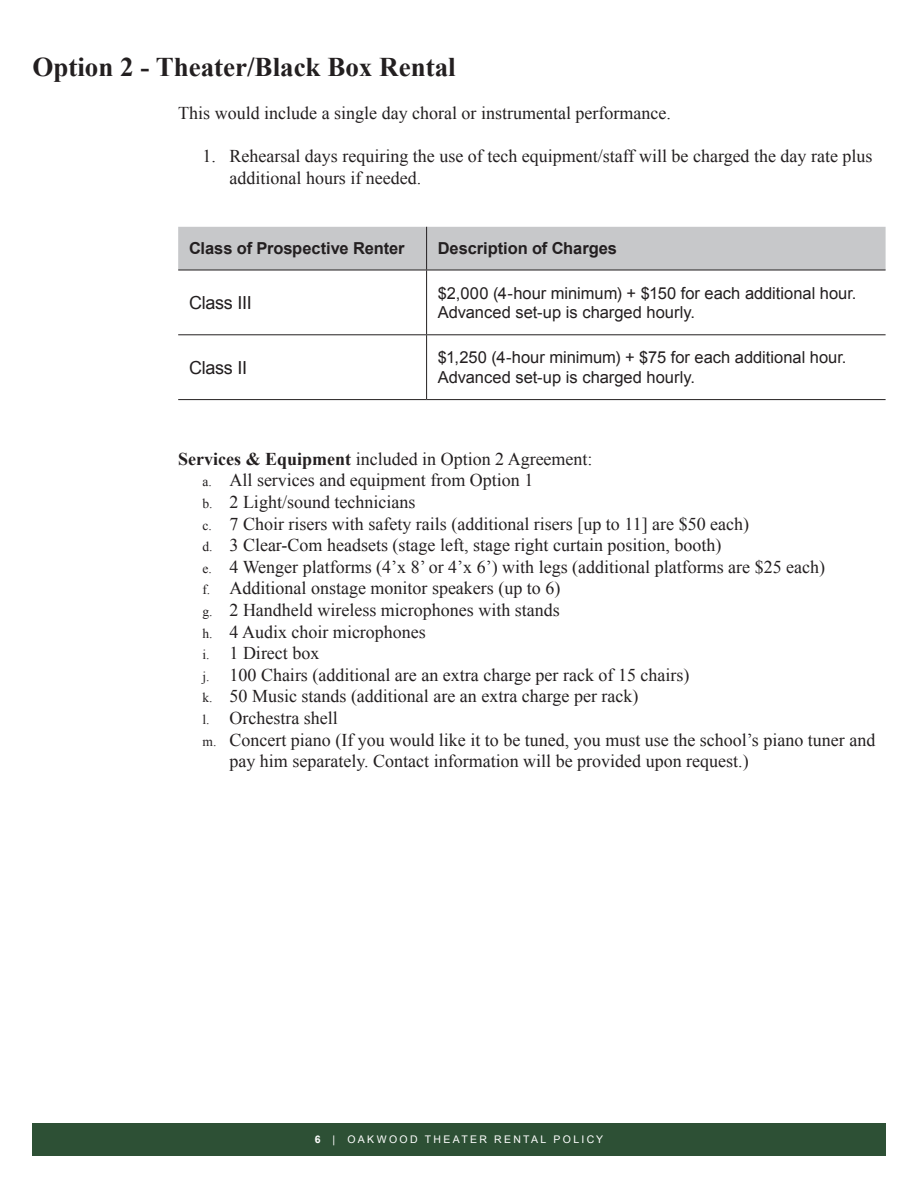
<style>
.page{position:relative;width:918px;height:1188px;background:#fff}
.page>*{position:absolute;margin:0;border:0;box-sizing:border-box;transform-origin:0 0}
.t1{font:700 27px "Times New Roman";color:#231f20}
.t2{font:18px/21.6px "Times New Roman";color:#231f20}
.t3{font:18px "Arial";letter-spacing:-.02em;color:#231f20}
.t4{font:16.5px "Arial";letter-spacing:-.005em;color:#231f20}
.t5{font:700 16.5px "Arial";letter-spacing:-.005em;color:#231f20}
.t6{font:10.5px "Arial";letter-spacing:.22em;color:#fff}
.s1{font-weight:700}
.s2{font-size:13.5px}
</style>
<div class="page">
<div style="left:32px;top:1123px;width:854px;height:33px;background:#2d5035"></div>
<div style="left:178px;top:227px;width:708px;height:43px;background:#c7c8ca"></div>
<hr style="left:426px;top:270px;width:1px;height:64px;background:#231f20">
<hr style="left:178px;top:334px;width:249px;height:1px;background:#231f20">
<hr style="left:427px;top:334px;width:459px;height:1px;background:#231f20">
<hr style="left:426px;top:335px;width:1px;height:64px;background:#231f20">
<hr style="left:178px;top:270px;width:249px;height:1px;background:#231f20">
<hr style="left:427px;top:270px;width:459px;height:1px;background:#231f20">
<hr style="left:178px;top:399px;width:249px;height:1px;background:#231f20">
<hr style="left:427px;top:399px;width:459px;height:1px;background:#231f20">
<hr style="left:426px;top:227px;width:1px;height:43px;background:#231f20">
<p class="t1" style="left:32px;top:48px;width:425px">Option 2 - Theater/Black Box Rental</p>
<p class="t2" style="left:178px;top:102px;width:494px">This would include a single day choral or instrumental performance.</p>
<p class="t2" style="left:230px;top:145px;width:645px;text-indent:-27px">1. Rehearsal days requiring the use of tech equipment/staff will be charged the day rate plus additional hours if needed.</p>
<p class="t5" style="left:189px;top:238px;width:217px">Class of Prospective Renter</p>
<p class="t5" style="left:438px;top:238px;width:181px">Description of Charges</p>
<p class="t3" style="left:189px;top:291px;width:64px">Class III</p>
<p class="t4" style="left:438px;top:282px;width:420px">$2,000 (4-hour minimum) + $150 for each additional hour.</p>
<p class="t4" style="left:438px;top:302px;width:259px">Advanced set-up is charged hourly.</p>
<p class="t3" style="left:189px;top:356px;width:60px">Class II</p>
<p class="t4" style="left:438px;top:347px;width:410px">$1,250 (4-hour minimum) + $75 for each additional hour.</p>
<p class="t4" style="left:438px;top:367px;width:259px">Advanced set-up is charged hourly.</p>
<p class="t2" style="left:178px;top:448px;width:416px"><span class="s1">Services &amp; Equipment</span> included in Option 2 Agreement:</p>
<p class="t2" style="left:202px;top:469px;width:332px"><span class="s2">a.</span> All services and equipment from Option 1</p>
<p class="t2" style="left:202px;top:491px;width:214px"><span class="s2">b.</span> 2 Light/sound technicians</p>
<p class="t2" style="left:202px;top:512px;width:548px"><span class="s2">c.</span> 7 Choir risers with safety rails (additional risers [up to 11] are $50 each)</p>
<p class="t2" style="left:202px;top:534px;width:521px"><span class="s2">d.</span> 3 Clear-Com headsets (stage left, stage right curtain position, booth)</p>
<p class="t2" style="left:202px;top:556px;width:624px"><span class="s2">e.</span> 4 Wenger platforms (4’x 8’ or 4’x 6’) with legs (additional platforms are $25 each)</p>
<p class="t2" style="left:202px;top:577px;width:359px"><span class="s2">f.</span> Additional onstage monitor speakers (up to 6)</p>
<p class="t2" style="left:202px;top:599px;width:359px"><span class="s2">g.</span> 2 Handheld wireless microphones with stands</p>
<p class="t2" style="left:202px;top:620px;width:225px"><span class="s2">h.</span> 4 Audix choir microphones</p>
<p class="t2" style="left:202px;top:642px;width:118px"><span class="s2">i.</span> 1 Direct box</p>
<p class="t2" style="left:202px;top:664px;width:488px"><span class="s2">j.</span> 100 Chairs (additional are an extra charge per rack of 15 chairs)</p>
<p class="t2" style="left:202px;top:685px;width:438px"><span class="s2">k.</span> 50 Music stands (additional are an extra charge per rack)</p>
<p class="t2" style="left:202px;top:707px;width:137px"><span class="s2">l.</span> Orchestra shell</p>
<p class="t2" style="left:230px;top:728px;width:647px;text-indent:-27px"><span class="s2">m.</span> Concert piano (If you would like it to be tuned, you must use the school’s piano tuner and pay him separately. Contact information will be provided upon request.)</p>
<p class="t6" style="left:315px;top:1133px;width:290px"><span class="s1">6</span> | OAKWOOD THEATER RENTAL POLICY</p>
</div>
